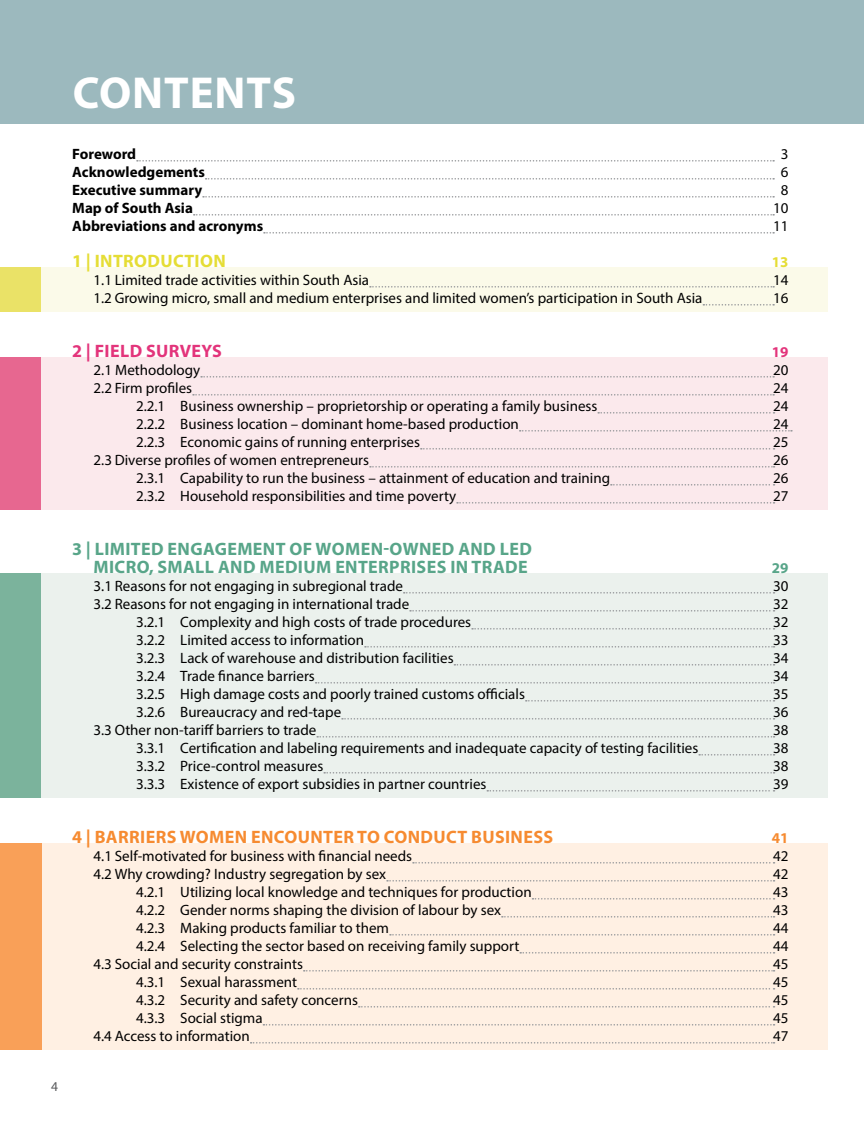
<style>
.page{position:relative;width:864px;height:1134px;background:#fff}
.page>*{position:absolute;margin:0;border:0;box-sizing:border-box;transform-origin:0 0}
.t1{font:700 45px "Myriad Pro";letter-spacing:.02em;color:#fff}
.t2{font:700 18px "Myriad Pro";letter-spacing:.02em;color:#58a589}
.t3{font:700 18px "Myriad Pro";letter-spacing:.02em;color:#f68b31}
.t4{font:700 18px "Myriad Pro";letter-spacing:.02em;color:#e5dd35}
.t5{font:700 18px "Myriad Pro";letter-spacing:.02em;color:#e3347b}
.t6{font:15px/18px "Myriad Pro";color:#000}
.t7{font:700 15px/18px "Myriad Pro";color:#000}
.t8{font:700 15px "Myriad Pro";color:#e5dd35}
.t9{font:700 15px "Myriad Pro";color:#e3347b}
.t10{font:700 15px "Myriad Pro";color:#58a589}
.t11{font:700 15px "Myriad Pro";color:#f68b31}
.t12{font:13.5px "Myriad Pro";color:#58595b}
</style>
<div class="page">
<div style="left:0;top:0;width:864px;height:123px;background:#9cb9be"></div>
<div style="left:0;top:267px;width:43px;height:45px;background:#eae267"></div>
<div style="left:42px;top:267px;width:786px;height:45px;background:#fbfae9"></div>
<div style="left:0;top:357px;width:42px;height:153px;background:#e76790"></div>
<div style="left:42px;top:357px;width:786px;height:153px;background:#fbe9ec"></div>
<div style="left:0;top:573px;width:42px;height:225px;background:#7bb39c"></div>
<div style="left:42px;top:573px;width:786px;height:225px;background:#ebf1ed"></div>
<div style="left:0;top:843px;width:43px;height:207px;background:#f9a058"></div>
<div style="left:43px;top:843px;width:785px;height:207px;background:#fff0e3"></div>
<svg style="left:137px;top:160px;width:637px;height:2px"></svg>
<svg style="left:206px;top:178px;width:568px;height:2px"></svg>
<svg style="left:203px;top:196px;width:571px;height:2px"></svg>
<svg style="left:194px;top:214px;width:580px;height:2px"></svg>
<svg style="left:264px;top:232px;width:510px;height:2px"></svg>
<svg style="left:370px;top:286px;width:404px;height:2px"></svg>
<svg style="left:703px;top:304px;width:71px;height:2px"></svg>
<svg style="left:201px;top:376px;width:573px;height:2px"></svg>
<svg style="left:193px;top:394px;width:581px;height:2px"></svg>
<svg style="left:598px;top:412px;width:177px;height:2px"></svg>
<svg style="left:520px;top:430px;width:272px;height:2px"></svg>
<svg style="left:421px;top:448px;width:354px;height:2px"></svg>
<svg style="left:370px;top:466px;width:405px;height:2px"></svg>
<svg style="left:611px;top:484px;width:164px;height:2px"></svg>
<svg style="left:457px;top:502px;width:318px;height:2px"></svg>
<svg style="left:404px;top:592px;width:371px;height:2px"></svg>
<svg style="left:410px;top:610px;width:365px;height:2px"></svg>
<svg style="left:472px;top:628px;width:303px;height:2px"></svg>
<svg style="left:365px;top:646px;width:410px;height:2px"></svg>
<svg style="left:454px;top:664px;width:321px;height:2px"></svg>
<svg style="left:316px;top:682px;width:459px;height:2px"></svg>
<svg style="left:526px;top:700px;width:249px;height:2px"></svg>
<svg style="left:342px;top:718px;width:433px;height:2px"></svg>
<svg style="left:317px;top:736px;width:458px;height:2px"></svg>
<svg style="left:699px;top:754px;width:76px;height:2px"></svg>
<svg style="left:324px;top:772px;width:451px;height:2px"></svg>
<svg style="left:487px;top:790px;width:288px;height:2px"></svg>
<svg style="left:413px;top:862px;width:362px;height:2px"></svg>
<svg style="left:387px;top:880px;width:388px;height:2px"></svg>
<svg style="left:532px;top:898px;width:243px;height:2px"></svg>
<svg style="left:502px;top:916px;width:273px;height:2px"></svg>
<svg style="left:390px;top:934px;width:385px;height:2px"></svg>
<svg style="left:520px;top:952px;width:255px;height:2px"></svg>
<svg style="left:304px;top:970px;width:471px;height:2px"></svg>
<svg style="left:298px;top:988px;width:477px;height:2px"></svg>
<svg style="left:359px;top:1006px;width:416px;height:2px"></svg>
<svg style="left:263px;top:1024px;width:512px;height:2px"></svg>
<svg style="left:251px;top:1042px;width:524px;height:2px"></svg>
<h1 class="t1" style="left:73px;top:64px;width:225px">CONTENTS</h1>
<p class="t7" style="left:72px;top:145px;width:192px">FOREWORD<br>ACKNOWLEDGEMENTS<br>EXECUTIVE SUMMARY<br>MAP OF SOUTH ASIA<br>ABBREVIATIONS AND ACRONYMS</p>
<p class="t4" style="left:72px;top:250px;width:155px">1 | INTRODUCTION</p>
<p class="t6" style="left:94px;top:271px;width:611px">1.1 Limited trade activities within South Asia<br>1.2 Growing micro, small and medium enterprises and limited women’s participation in South Asia</p>
<p class="t5" style="left:72px;top:340px;width:151px">2 | FIELD SURVEYS</p>
<p class="t6" style="left:94px;top:361px;width:108px">2.1 Methodology</p>
<p class="t6" style="left:94px;top:379px;width:100px">2.2 Firm profiles</p>
<p class="t6" style="left:136px;top:397px;width:463px">2.2.1 Business ownership – proprietorship or operating a family business</p>
<p class="t6" style="left:136px;top:415px;width:384px">2.2.2 Business location – dominant home-based production</p>
<p class="t6" style="left:136px;top:433px;width:286px">2.2.3 Economic gains of running enterprises</p>
<p class="t6" style="left:94px;top:451px;width:277px">2.3 Diverse profiles of women entrepreneurs</p>
<p class="t6" style="left:136px;top:469px;width:476px">2.3.1 Capability to run the business – attainment of education and training</p>
<p class="t6" style="left:136px;top:487px;width:322px">2.3.2 Household responsibilities and time poverty</p>
<p class="t2" style="left:72px;top:538px;width:273px">3 | LIMITED ENGAGEMENT OF WOMEN</p>
<p class="t2" style="left:383px;top:538px;width:20px">-OWNED</p>
<p class="t2" style="left:458px;top:538px;width:14px">AND</p>
<p class="t2" style="left:500px;top:538px;width:12px">LED</p>
<p class="t2" style="left:94px;top:556px;width:27px">MICRO</p>
<p class="t2" style="left:149px;top:556px;width:21px">, SMALL</p>
<p class="t2" style="left:218px;top:556px;width:14px">AND</p>
<p class="t2" style="left:260px;top:556px;width:13px">MEDIUM</p>
<p class="t2" style="left:335px;top:556px;width:11px">ENTERPRISES</p>
<p class="t2" style="left:450px;top:556px;width:79px">IN TRADE</p>
<p class="t6" style="left:94px;top:577px;width:311px">3.1 Reasons for not engaging in subregional trade</p>
<p class="t6" style="left:94px;top:595px;width:317px">3.2 Reasons for not engaging in international trade</p>
<p class="t6" style="left:136px;top:613px;width:337px">3.2.1 Complexity and high costs of trade procedures</p>
<p class="t6" style="left:136px;top:631px;width:230px">3.2.2 Limited access to information</p>
<p class="t6" style="left:136px;top:649px;width:319px">3.2.3 Lack of warehouse and distribution facilities</p>
<p class="t6" style="left:136px;top:667px;width:180px">3.2.4 Trade finance barriers</p>
<p class="t6" style="left:136px;top:685px;width:390px">3.2.5 High damage costs and poorly trained customs officials</p>
<p class="t6" style="left:136px;top:703px;width:207px">3.2.6 Bureaucracy and red-tape</p>
<p class="t6" style="left:94px;top:721px;width:224px">3.3 Other non-tariff barriers to trade</p>
<p class="t6" style="left:136px;top:739px;width:564px">3.3.1 Certification and labeling requirements and inadequate capacity of testing facilities</p>
<p class="t6" style="left:136px;top:757px;width:189px">3.3.2 Price-control measures</p>
<p class="t6" style="left:136px;top:775px;width:352px">3.3.3 Existence of export subsidies in partner countries</p>
<p class="t3" style="left:72px;top:826px;width:122px">4 | BARRIERS WOMEN</p>
<p class="t3" style="left:251px;top:826px;width:13px">ENCOUNTER</p>
<p class="t3" style="left:357px;top:826px;width:40px">TO CONDUCT</p>
<p class="t3" style="left:471px;top:826px;width:12px">BUSINESS</p>
<p class="t6" style="left:94px;top:847px;width:320px">4.1 Self-motivated for business with financial needs<br>4.2 Why crowding? Industry segregation by sex</p>
<p class="t6" style="left:136px;top:883px;width:397px">4.2.1 Utilizing local knowledge and techniques for production</p>
<p class="t6" style="left:136px;top:901px;width:367px">4.2.2 Gender norms shaping the division of labour by sex</p>
<p class="t6" style="left:136px;top:919px;width:255px">4.2.3 Making products familiar to them</p>
<p class="t6" style="left:136px;top:937px;width:385px">4.2.4 Selecting the sector based on receiving family support</p>
<p class="t6" style="left:94px;top:955px;width:211px">4.3 Social and security constraints</p>
<p class="t6" style="left:136px;top:973px;width:163px">4.3.1 Sexual harassment</p>
<p class="t6" style="left:136px;top:991px;width:223px">4.3.2 Security and safety concerns</p>
<p class="t6" style="left:136px;top:1009px;width:128px">4.3.3 Social stigma</p>
<p class="t6" style="left:93px;top:1027px;width:158px">4.4 Access to information</p>
<p class="t12" style="left:51px;top:1079px;width:8px">4</p>
<p class="t6" style="left:773px;top:145px;width:17px;text-align:center">3<br>6<br>8<br>10<br>11</p>
<p class="t8" style="left:772px;top:252px;width:18px">13</p>
<p class="t6" style="left:773px;top:271px;width:17px">14<br>16</p>
<p class="t9" style="left:772px;top:342px;width:18px">19</p>
<p class="t6" style="left:773px;top:361px;width:17px;text-align:justify">20<br>24<br>24<br>24<br>25<br>26<br>26<br>27</p>
<p class="t10" style="left:772px;top:558px;width:18px">29</p>
<p class="t6" style="left:773px;top:577px;width:17px;text-align:justify">30<br>32<br>32<br>33<br>34<br>34<br>35<br>36<br>38<br>38<br>38<br>39</p>
<p class="t11" style="left:772px;top:828px;width:18px">41</p>
<p class="t6" style="left:773px;top:847px;width:17px;text-align:justify">42<br>42<br>43<br>43<br>44<br>44<br>45<br>45<br>45<br>45<br>47</p>
</div>
